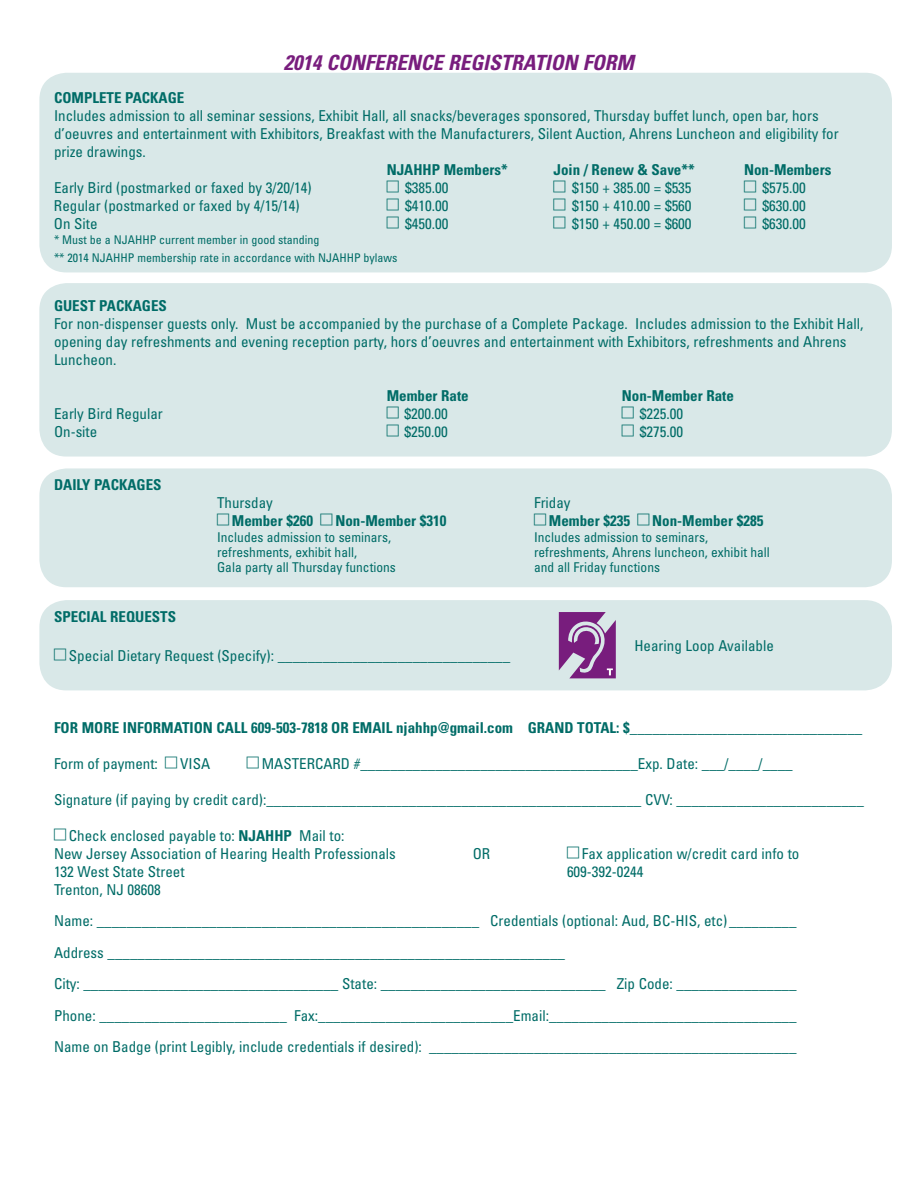
<style>
.page{position:relative;width:918px;height:1188px;background:#fff}
.page>*{position:absolute;margin:0;border:0;box-sizing:border-box;transform-origin:0 0}
.t1{font:italic 700 condensed 21px "Univers";color:#781d7d}
.t2{font:condensed 15px/31.5px "Univers";color:#006c67}
.t3{font:700 condensed 15px "Univers";color:#006c67}
.t4{font:condensed 13.5px "Univers";color:#006c67}
.t5{font:condensed 12px/18px "Univers";color:#006c67}
.s1{font-weight:700}
.s2{font-weight:400}
</style>
<div class="page">
<div style="left:39px;top:468px;width:853px;height:119px;background:#d9e8e8;border-radius:27px"></div>
<div style="left:39px;top:73px;width:853px;height:199px;background:#d9e8e8;border-radius:27px"></div>
<div style="left:39px;top:283px;width:853px;height:174px;background:#d9e8e8;border-radius:27px"></div>
<div style="left:39px;top:600px;width:853px;height:90px;background:#d9e8e8;border-radius:27px"></div>
<svg style="left:559px;top:612px;width:57px;height:66px"></svg>
<p class="t1" style="left:284px;top:50px;width:352px">2014 CONFERENCE REGISTRATION FORM</p>
<p class="t3" style="left:54px;top:89px;width:132px">COMPLETE PACKAGE</p>
<p class="t2" style="left:54px;top:100px;width:766px">Includes admission to all seminar sessions, Exhibit Hall, all snacks/beverages sponsored, Thursday buffet lunch, open bar, hors</p>
<p class="t2" style="left:54px;top:118px;width:786px">d’oeuvres and entertainment with Exhibitors, Breakfast with the Manufacturers, Silent Auction, Ahrens Luncheon and eligibility for</p>
<p class="t2" style="left:54px;top:136px;width:93px">prize drawings.</p>
<p class="t3" style="left:387px;top:161px;width:123px">NJAHHP Members*</p>
<p class="t3" style="left:554px;top:161px;width:143px">Join / Renew &amp; Save**</p>
<p class="t3" style="left:744px;top:161px;width:89px">Non-Members</p>
<p class="t2" style="left:54px;top:172px;width:259px">Early Bird (postmarked or faxed by 3/20/14)</p>
<p class="t2" style="left:405px;top:172px;width:45px">$385.00</p>
<p class="t2" style="left:572px;top:172px;width:121px">$150 + 385.00 = $535</p>
<p class="t2" style="left:763px;top:172px;width:45px">$575.00</p>
<p class="t2" style="left:54px;top:190px;width:247px">Regular (postmarked or faxed by 4/15/14)</p>
<p class="t2" style="left:405px;top:190px;width:45px">$410.00</p>
<p class="t2" style="left:572px;top:190px;width:121px">$150 + 410.00 = $560</p>
<p class="t2" style="left:763px;top:190px;width:45px">$630.00</p>
<p class="t2" style="left:54px;top:208px;width:45px">On Site</p>
<p class="t2" style="left:405px;top:208px;width:45px">$450.00</p>
<p class="t2" style="left:572px;top:208px;width:121px">$150 + 450.00 = $600</p>
<p class="t2" style="left:763px;top:208px;width:45px">$630.00</p>
<p class="t5" style="left:54px;top:230px;width:345px">* Must be a NJAHHP current member in good standing<br>** 2014 NJAHHP membership rate in accordance with NJAHHP bylaws</p>
<p class="t2" style="left:54px;top:296px;width:811px;line-height:18px"><span class="s1">GUEST PACKAGES<br></span>For non-dispenser guests only. Must be accompanied by the purchase of a Complete Package. Includes admission to the Exhibit Hall, opening day refreshments and evening reception party, hors d’oeuvres and entertainment with Exhibitors, refreshments and Ahrens Luncheon.</p>
<p class="t3" style="left:387px;top:387px;width:83px">Member Rate</p>
<p class="t3" style="left:622px;top:387px;width:113px">Non-Member Rate</p>
<p class="t2" style="left:54px;top:398px;width:110px">Early Bird Regular</p>
<p class="t2" style="left:405px;top:398px;width:45px">$200.00</p>
<p class="t2" style="left:640px;top:398px;width:45px">$225.00</p>
<p class="t2" style="left:54px;top:416px;width:45px">On-site</p>
<p class="t2" style="left:405px;top:416px;width:45px">$250.00</p>
<p class="t2" style="left:640px;top:416px;width:45px">$275.00</p>
<p class="t3" style="left:54px;top:475px;width:109px">DAILY PACKAGES</p>
<p class="t2" style="left:217px;top:486px;width:57px">Thursday</p>
<p class="t2" style="left:534px;top:486px;width:38px">Friday</p>
<p class="t3" style="left:232px;top:511px;width:83px">Member $260</p>
<p class="t3" style="left:335px;top:511px;width:113px">Non-Member $310</p>
<p class="t3" style="left:549px;top:511px;width:83px">Member $235</p>
<p class="t3" style="left:652px;top:511px;width:113px">Non-Member $285</p>
<p class="t4" style="left:217px;top:529px;width:176px">Includes admission to seminars,</p>
<p class="t4" style="left:534px;top:529px;width:176px">Includes admission to seminars,</p>
<p class="t4" style="left:217px;top:544px;width:142px">refreshments, exhibit hall,</p>
<p class="t4" style="left:534px;top:544px;width:237px">refreshments, Ahrens luncheon, exhibit hall</p>
<p class="t4" style="left:217px;top:559px;width:180px">Gala party all Thursday functions</p>
<p class="t4" style="left:534px;top:559px;width:128px">and all Friday functions</p>
<p class="t3" style="left:54px;top:607px;width:124px">SPECIAL REQUESTS</p>
<p class="t2" style="left:69px;top:639px;width:443px">Special Dietary Request (Specify): _______________________________</p>
<p class="t2" style="left:634px;top:629px;width:141px">Hearing Loop Available</p>
<p class="t3" style="left:54px;top:718px;width:810px">FOR MORE INFORMATION CALL 609-503-7818 OR EMAIL njahhp@gmail.com GRAND TOTAL: $<span class="s2">_______________________________</span></p>
<p class="t2" style="left:54px;top:747px;width:105px">Form of payment:</p>
<p class="t2" style="left:180px;top:747px;width:32px">VISA</p>
<p class="t2" style="left:262px;top:747px;width:532px">MASTERCARD #_____________________________________Exp. Date: ___/____/____</p>
<p class="t2" style="left:54px;top:783px;width:811px">Signature (if paying by credit card):__________________________________________________ CVV: _________________________</p>
<p class="t2" style="left:54px;top:826px;width:343px;line-height:18px;text-indent:15px">Check enclosed payable to: <span class="s1">NJAHHP</span> Mail to:<br>New Jersey Association of Hearing Health Professionals</p>
<p class="t2" style="left:473px;top:837px;width:19px">OR</p>
<p class="t2" style="left:582px;top:837px;width:219px">Fax application w/credit card info to</p>
<p class="t2" style="left:54px;top:855px;width:132px">132 West State Street</p>
<p class="t2" style="left:567px;top:855px;width:78px">609-392-0244</p>
<p class="t2" style="left:54px;top:873px;width:744px">Trenton, NJ 08608<br>Name: ___________________________________________________ Credentials (optional: Aud, BC-HIS, etc)_________ Address _____________________________________________________________<br>City: __________________________________ State: ______________________________ Zip Code: ________________ Phone: _________________________ Fax:__________________________Email:_________________________________ Name on Badge (print Legibly, include credentials if desired): _________________________________________________</p>
</div>
